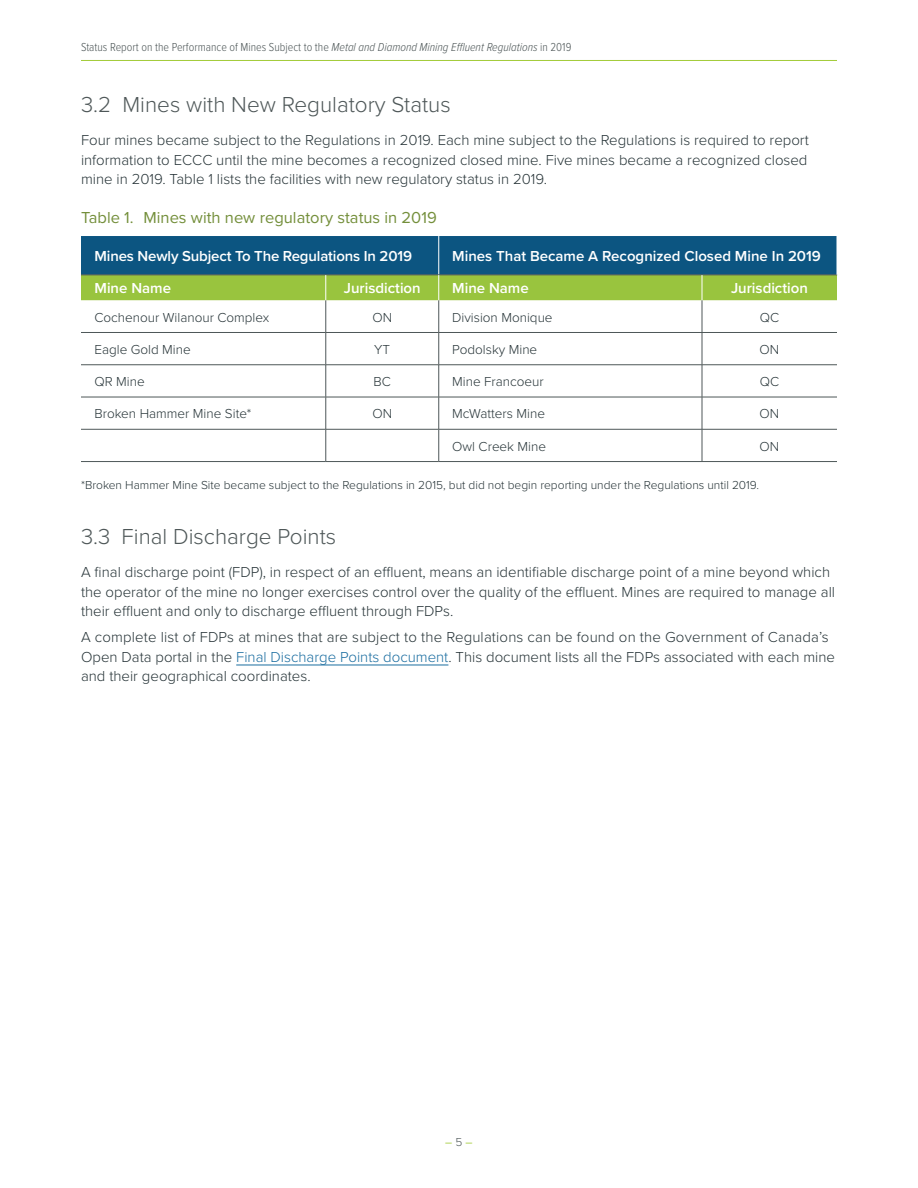
<style>
.page{position:relative;width:918px;height:1188px;background:#fff}
.page>*{position:absolute;margin:0;border:0;box-sizing:border-box;transform-origin:0 0}
.t1{font:300 22.5px "Proxima Nova";color:#4e5758}
.t2{font:16.5px "Proxima Nova";color:#748f3b}
.Body{font:300 15px/19.5px "Proxima Nova";color:#263337}
.Table-Title{font:600 15px "Proxima Nova";color:#fff}
.Table-Title__Centere{font:600 15px "Proxima Nova";color:#fff}
.Table-Body{font:300 13.5px "Proxima Nova";color:#263337}
.Table-Body__Centered{font:300 13.5px "Proxima Nova";color:#263337}
.t3{font:300 12px "Proxima Nova";color:#263337}
.t4{font:300 12px "Proxima Nova Cond";color:#4e5758}
.t5{font:12px "Proxima Nova";color:#a3cb39}
.s1{font-style:italic}
.s2{color:#1a6da0}
.s3{font-weight:300;color:#4e5758}
</style>
<div class="page">
<hr style="left:81px;top:60px;width:756px;height:1px;background:#a3cb39">
<hr style="left:236px;top:665px;width:212px;height:1px;background:#1a6da0">
<hr style="left:326px;top:300px;width:1px;height:32px;background:#4e5758">
<hr style="left:438px;top:300px;width:1px;height:32px;background:#4e5758">
<hr style="left:702px;top:300px;width:1px;height:32px;background:#4e5758">
<hr style="left:326px;top:333px;width:1px;height:32px;background:#4e5758">
<hr style="left:438px;top:333px;width:1px;height:32px;background:#4e5758">
<hr style="left:702px;top:333px;width:1px;height:32px;background:#4e5758">
<hr style="left:326px;top:365px;width:1px;height:32px;background:#4e5758">
<hr style="left:438px;top:365px;width:1px;height:32px;background:#4e5758">
<hr style="left:702px;top:365px;width:1px;height:32px;background:#4e5758">
<hr style="left:326px;top:397px;width:1px;height:32px;background:#4e5758">
<hr style="left:438px;top:397px;width:1px;height:32px;background:#4e5758">
<hr style="left:702px;top:397px;width:1px;height:32px;background:#4e5758">
<hr style="left:326px;top:429px;width:1px;height:32px;background:#4e5758">
<hr style="left:438px;top:429px;width:1px;height:32px;background:#4e5758">
<hr style="left:702px;top:429px;width:1px;height:32px;background:#4e5758">
<hr style="left:81px;top:332px;width:245px;height:1px;background:#4e5758">
<hr style="left:326px;top:332px;width:113px;height:1px;background:#4e5758">
<hr style="left:439px;top:332px;width:263px;height:1px;background:#4e5758">
<hr style="left:702px;top:332px;width:135px;height:1px;background:#4e5758">
<hr style="left:81px;top:364px;width:245px;height:1px;background:#4e5758">
<hr style="left:326px;top:364px;width:113px;height:1px;background:#4e5758">
<hr style="left:439px;top:364px;width:263px;height:1px;background:#4e5758">
<hr style="left:702px;top:364px;width:135px;height:1px;background:#4e5758">
<hr style="left:81px;top:397px;width:245px;height:1px;background:#4e5758">
<hr style="left:326px;top:397px;width:113px;height:1px;background:#4e5758">
<hr style="left:439px;top:397px;width:263px;height:1px;background:#4e5758">
<hr style="left:702px;top:397px;width:135px;height:1px;background:#4e5758">
<hr style="left:81px;top:429px;width:245px;height:1px;background:#4e5758">
<hr style="left:326px;top:429px;width:113px;height:1px;background:#4e5758">
<hr style="left:439px;top:429px;width:263px;height:1px;background:#4e5758">
<hr style="left:702px;top:429px;width:135px;height:1px;background:#4e5758">
<svg style="left:81px;top:236px;width:756px;height:64px;background:#437f66"></svg>
<hr style="left:81px;top:461px;width:245px;height:1px;background:#4e5758">
<hr style="left:326px;top:461px;width:113px;height:1px;background:#4e5758">
<hr style="left:439px;top:461px;width:263px;height:1px;background:#4e5758">
<hr style="left:702px;top:461px;width:135px;height:1px;background:#4e5758">
<p class="t4" style="left:81px;top:38px;width:492px">Status Report on the Performance of Mines Subject to the <span class="s1">Metal and Diamond Mining Effluent Regulations</span> in 2019</p>
<p class="t1" style="left:81px;top:88px;width:371px">3.2 Mines with New Regulatory Status</p>
<p class="Body" style="left:81px;top:130px;width:729px;text-align:justify">Four mines became subject to the Regulations in 2019. Each mine subject to the Regulations is required to report information to ECCC until the mine becomes a recognized closed mine. Five mines became a recognized closed mine in 2019. Table 1 lists the facilities with new regulatory status in 2019.</p>
<p class="t2" style="left:81px;top:205px;width:357px">Table 1. Mines with new regulatory status in 2019</p>
<p class="Table-Title" style="left:94px;top:245px;width:319px">Mines Newly Subject To The Regulations In 2019</p>
<p class="Table-Title" style="left:452px;top:245px;width:370px">Mines That Became A Recognized Closed Mine In 2019</p>
<p class="Table-Title" style="left:94px;top:277px;width:78px">Mine Name</p>
<p class="Table-Title__Centere" style="left:344px;top:277px;width:78px">Jurisdiction</p>
<p class="Table-Title" style="left:452px;top:277px;width:78px">Mine Name</p>
<p class="Table-Title__Centere" style="left:731px;top:277px;width:78px">Jurisdiction</p>
<p class="Table-Body" style="left:94px;top:307px;width:176px">Cochenour Wilanour Complex</p>
<p class="Table-Body__Centered" style="left:372px;top:307px;width:21px">ON</p>
<p class="Table-Body" style="left:452px;top:307px;width:102px">Division Monique</p>
<p class="Table-Body__Centered" style="left:760px;top:307px;width:21px">QC</p>
<p class="Table-Body" style="left:94px;top:339px;width:98px">Eagle Gold Mine</p>
<p class="Table-Body__Centered" style="left:374px;top:339px;width:17px">YT</p>
<p class="Table-Body" style="left:452px;top:339px;width:87px">Podolsky Mine</p>
<p class="Table-Body__Centered" style="left:760px;top:339px;width:21px">ON</p>
<p class="Table-Body" style="left:94px;top:372px;width:52px">QR Mine</p>
<p class="Table-Body__Centered" style="left:374px;top:372px;width:19px">BC</p>
<p class="Table-Body" style="left:452px;top:372px;width:93px">Mine Francoeur</p>
<p class="Table-Body__Centered" style="left:760px;top:372px;width:21px">QC</p>
<p class="Table-Body" style="left:94px;top:404px;width:158px">Broken Hammer Mine Site*</p>
<p class="Table-Body__Centered" style="left:372px;top:404px;width:21px">ON</p>
<p class="Table-Body" style="left:452px;top:404px;width:94px">McWatters Mine</p>
<p class="Table-Body__Centered" style="left:760px;top:404px;width:21px">ON</p>
<p class="Table-Body" style="left:452px;top:436px;width:95px">Owl Creek Mine</p>
<p class="Table-Body__Centered" style="left:760px;top:436px;width:21px">ON</p>
<p class="t3" style="left:81px;top:476px;width:680px">*Broken Hammer Mine Site became subject to the Regulations in 2015, but did not begin reporting under the Regulations until 2019.</p>
<p class="t1" style="left:81px;top:520px;width:257px">3.3 Final Discharge Points</p>
<p class="Body" style="left:81px;top:562px;width:756px">A final discharge point (FDP), in respect of an effluent, means an identifiable discharge point of a mine beyond which the operator of the mine no longer exercises control over the quality of the effluent. Mines are required to manage all their effluent and only to discharge effluent through FDPs.</p>
<p class="Body" style="left:81px;top:627px;width:756px">A complete list of FDPs at mines that are subject to the Regulations can be found on the Government of Canada’s<br>Open Data portal in the <span class="s2">Final Discharge Points document</span>. This document lists all the FDPs associated with each mine and their geographical coordinates.</p>
<p class="t5" style="left:445px;top:1133px;width:29px">–<span class="s3">5</span>–</p>
</div>
